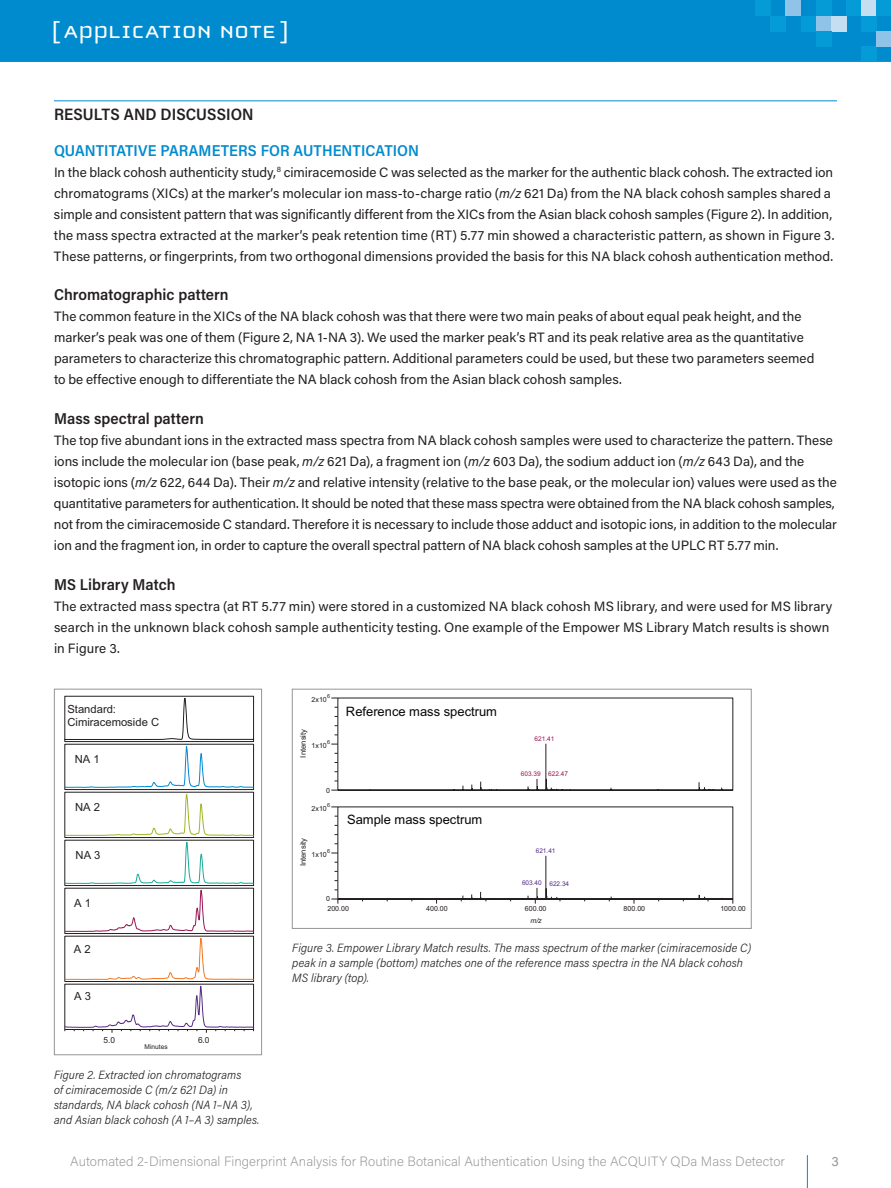
<style>
.page{position:relative;width:891px;height:1188px;background:#fff}
.page>*{position:absolute;margin:0;border:0;box-sizing:border-box;transform-origin:0 0}
.t1{font:25.5px "Cholla Unicase";letter-spacing:.01em;color:#fff;scale:1.1 1}
.t2{font:600 16.5px "Acumin Pro Semi Cond";letter-spacing:.005em;color:#231f20}
.t3{font:600 15.75px "Acumin Pro Semi Cond";letter-spacing:.005em;color:#231f20}
.t4{font:600 15.75px "Acumin Pro Semi Cond";letter-spacing:.005em;color:#008bcf}
.t5{font:13.5px/21px "Acumin Pro";color:#231f20}
.t6{font:200 13.5px "Acumin Pro";letter-spacing:.005em;color:#939598}
.t7{font:13.5px "Acumin Pro";color:#939598}
.t8{font:12.9px "Arial";color:#050504}
.t9{font:italic 300 12px/15px "Acumin Pro Semi Cond";letter-spacing:.01em;color:#231f20}
.t10{font:11.25px/12.6px "Arial";color:#231f20}
.t11{font:8.4px "Arial";color:#231f20}
.t12{font:7.65px "Arial";color:#231f20}
.t13{font:7.05px "Arial";color:#231f20}
.t14{font:italic 7.05px "Arial";color:#231f20}
.t15{font:6.6px "Arial";color:#231f20}
.t16{font:6.45px "Arial";color:#9b1555}
.t17{font:6.45px "Arial";color:#562b87}
.t18{font:5.4px "Arial";color:#231f20}
.s1{font-style:italic}
</style>
<div class="page">
<div style="left:0;top:0;width:891px;height:62px;background:#008bcf"></div>
<div style="left:755px;top:0;width:15px;height:16px;background:#059bd7"></div>
<div style="left:861px;top:47px;width:15px;height:15px;background:#059bd7"></div>
<div style="left:770px;top:16px;width:16px;height:15px;background:#059bd7"></div>
<div style="left:786px;top:0;width:15px;height:16px;background:#90c3e8"></div>
<div style="left:801px;top:16px;width:15px;height:15px;background:#059bd7"></div>
<div style="left:816px;top:16px;width:16px;height:15px;background:#90c3e8"></div>
<div style="left:832px;top:16px;width:15px;height:15px;background:#c5def2"></div>
<div style="left:816px;top:0;width:16px;height:16px;background:#059bd7"></div>
<div style="left:816px;top:31px;width:16px;height:16px;background:#059bd7"></div>
<div style="left:861px;top:0;width:15px;height:16px;background:#c5def2"></div>
<div style="left:847px;top:0;width:14px;height:16px;background:#059bd7"></div>
<div style="left:876px;top:0;width:15px;height:16px;background:#059bd7"></div>
<div style="left:861px;top:16px;width:15px;height:15px;background:#059bd7"></div>
<div style="left:876px;top:31px;width:15px;height:16px;background:#90c3e8"></div>
<hr style="left:807px;top:1155px;width:1px;height:33px;background:#008bcf">
<hr style="left:54px;top:100px;width:783px;height:1px;background:#008bcf">
<svg style="left:64px;top:696px;width:190px;height:337px"></svg>
<div style="left:54px;top:689px;width:208px;height:366px;border:1px solid #939598"></div>
<svg style="left:331px;top:697px;width:402px;height:94px"></svg>
<svg style="left:331px;top:806px;width:403px;height:98px"></svg>
<div style="left:292px;top:689px;width:460px;height:240px;border:1px solid #939598"></div>
<h1 class="t1" style="left:52px;top:19px;width:217px">[ APPLICATION NOTE ]</h1>
<p class="t2" style="left:54px;top:103px;width:201px">RESULTS AND DISCUSSION</p>
<p class="t4" style="left:54px;top:139px;width:367px">QUANTITATIVE PARAMETERS FOR AUTHENTICATION</p>
<p class="t5" style="left:54px;top:161px;width:782px">In the black cohosh authenticity study,<sup>8</sup> cimiracemoside C was selected as the marker for the authentic black cohosh. The extracted ion chromatograms (XICs) at the marker’s molecular ion mass-to-charge ratio (<span class="s1">m/z</span> 621 Da) from the NA black cohosh samples shared a simple and consistent pattern that was significantly different from the XICs from the Asian black cohosh samples (Figure 2). In addition, the mass spectra extracted at the marker’s peak retention time (RT) 5.77 min showed a characteristic pattern, as shown in Figure 3.<br>These patterns, or fingerprints, from two orthogonal dimensions provided the basis for this NA black cohosh authentication method.</p>
<p class="t3" style="left:54px;top:284px;width:176px">Chromatographic pattern</p>
<p class="t5" style="left:54px;top:306px;width:762px">The common feature in the XICs of the NA black cohosh was that there were two main peaks of about equal peak height, and the marker’s peak was one of them (Figure 2, NA 1-NA 3). We used the marker peak’s RT and its peak relative area as the quantitative parameters to characterize this chromatographic pattern. Additional parameters could be used, but these two parameters seemed to be effective enough to differentiate the NA black cohosh from the Asian black cohosh samples.</p>
<p class="t3" style="left:54px;top:408px;width:151px">Mass spectral pattern</p>
<p class="t5" style="left:54px;top:429px;width:784px">The top five abundant ions in the extracted mass spectra from NA black cohosh samples were used to characterize the pattern. These ions include the molecular ion (base peak, <span class="s1">m/z</span> 621 Da), a fragment ion (<span class="s1">m/z</span> 603 Da), the sodium adduct ion (<span class="s1">m/z</span> 643 Da), and the isotopic ions (<span class="s1">m/z</span> 622, 644 Da). Their <span class="s1">m/z</span> and relative intensity (relative to the base peak, or the molecular ion) values were used as the quantitative parameters for authentication. It should be noted that these mass spectra were obtained from the NA black cohosh samples, not from the cimiracemoside C standard. Therefore it is necessary to include those adduct and isotopic ions, in addition to the molecular ion and the fragment ion, in order to capture the overall spectral pattern of NA black cohosh samples at the UPLC RT 5.77 min.</p>
<p class="t3" style="left:54px;top:573px;width:123px">MS Library Match</p>
<p class="t5" style="left:54px;top:595px;width:780px">The extracted mass spectra (at RT 5.77 min) were stored in a customized NA black cohosh MS library, and were used for MS library search in the unknown black cohosh sample authenticity testing. One example of the Empower MS Library Match results is shown in Figure 3.</p>
<p class="t10" style="left:67px;top:703px;width:93px">Standard:<br>Cimiracemoside C</p>
<p class="t10" style="left:75px;top:753px;width:26px">NA 1</p>
<p class="t10" style="left:75px;top:801px;width:26px">NA 2</p>
<p class="t10" style="left:76px;top:848px;width:26px">NA 3</p>
<p class="t10" style="left:74px;top:896px;width:18px">A 1</p>
<p class="t10" style="left:74px;top:943px;width:18px">A 2</p>
<p class="t10" style="left:74px;top:990px;width:18px">A 3</p>
<p class="t11" style="left:104px;top:1034px;width:13px">5.0</p>
<p class="t11" style="left:198px;top:1034px;width:13px">6.0</p>
<p class="t15" style="left:145px;top:1042px;width:25px">Minutes</p>
<p class="t9" style="left:54px;top:1067px;width:207px">Figure 2. Extracted ion chromatograms<br>of cimiracemoside C (m/z 621 Da) in standards, NA black cohosh (NA 1–NA 3), and Asian black cohosh (A 1–A 3) samples.</p>
<p class="t18" style="left:327px;top:693px;width:5px">6</p>
<p class="t13" style="left:312px;top:695px;width:17px">2x10</p>
<p class="t12" style="left:298px;top:758px;width:30px;rotate:-90deg">Intensity</p>
<p class="t18" style="left:327px;top:739px;width:5px">6</p>
<p class="t13" style="left:312px;top:741px;width:17px">1x10</p>
<p class="t13" style="left:326px;top:786px;width:5px">0</p>
<p class="t18" style="left:327px;top:802px;width:5px">6</p>
<p class="t13" style="left:312px;top:804px;width:17px">2x10</p>
<p class="t12" style="left:298px;top:866px;width:30px;rotate:-90deg">Intensity</p>
<p class="t18" style="left:327px;top:848px;width:5px">6</p>
<p class="t13" style="left:312px;top:850px;width:17px">1x10</p>
<p class="t13" style="left:326px;top:894px;width:5px">0</p>
<p class="t8" style="left:346px;top:703px;width:153px">Reference mass spectrum</p>
<p class="t8" style="left:347px;top:811px;width:137px">Sample mass spectrum</p>
<p class="t16" style="left:535px;top:734px;width:21px">621.41</p>
<p class="t16" style="left:548px;top:770px;width:21px">622.47</p>
<p class="t16" style="left:521px;top:770px;width:21px">603.39</p>
<p class="t17" style="left:536px;top:847px;width:21px">621.41</p>
<p class="t17" style="left:549px;top:879px;width:21px">622.34</p>
<p class="t17" style="left:522px;top:879px;width:21px">603.40</p>
<p class="t13" style="left:327px;top:904px;width:23px">200.00</p>
<p class="t13" style="left:426px;top:904px;width:23px">400.00</p>
<p class="t13" style="left:525px;top:904px;width:23px">600.00</p>
<p class="t13" style="left:624px;top:904px;width:23px">800.00</p>
<p class="t13" style="left:720px;top:904px;width:27px">1000.00</p>
<p class="t14" style="left:530px;top:916px;width:13px">m/z</p>
<p class="t9" style="left:292px;top:940px;width:461px">Figure 3. Empower Library Match results. The mass spectrum of the marker (cimiracemoside C) peak in a sample (bottom) matches one of the reference mass spectra in the NA black cohosh<br>MS library (top).</p>
<p class="t6" style="left:70px;top:1152px;width:716px">Automated 2-Dimensional Fingerprint Analysis for Routine Botanical Authentication Using the ACQUITY QDa Mass Detector</p>
<p class="t7" style="left:832px;top:1151px;width:9px">3</p>
</div>
